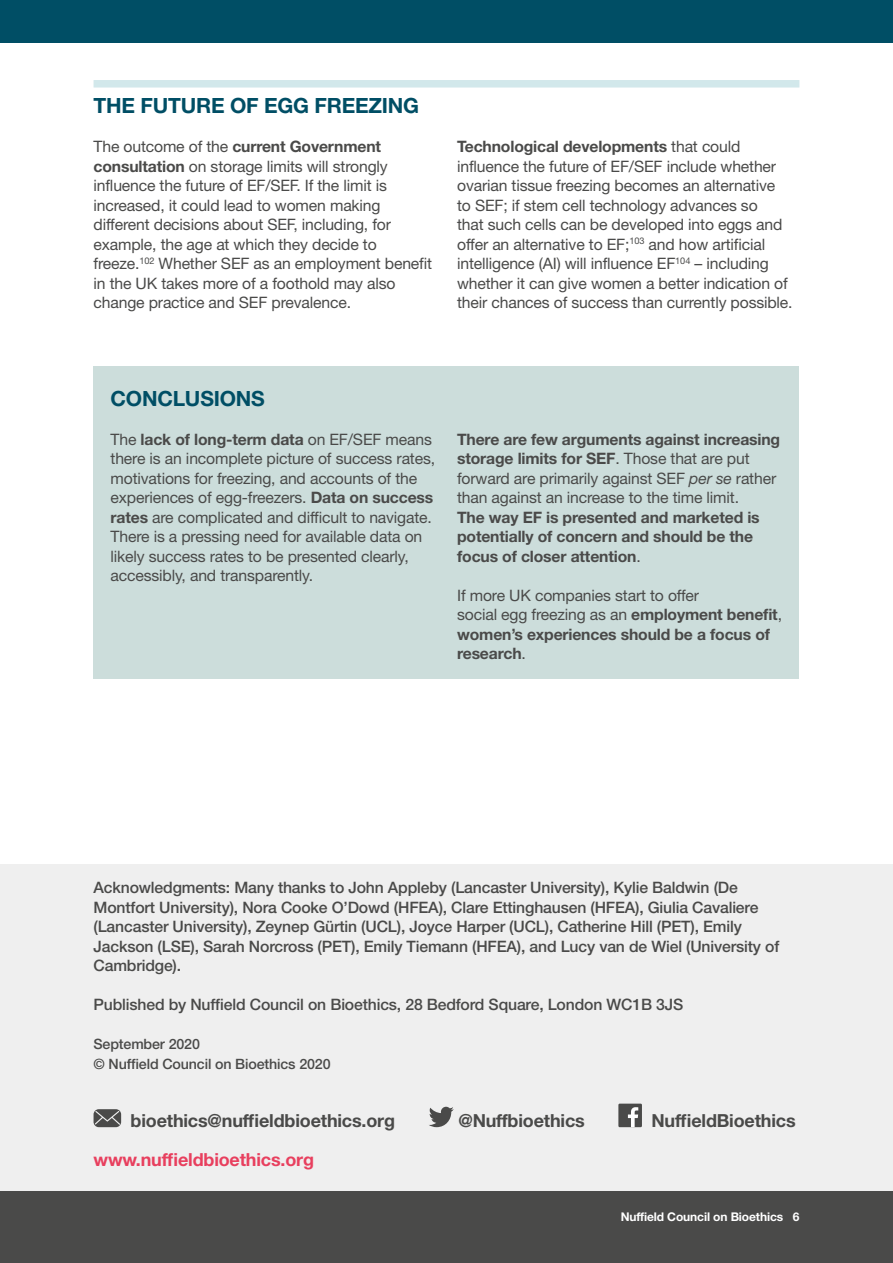
<style>
.page{position:relative;width:893px;height:1263px;background:#fff}
.page>*{position:absolute;margin:0;border:0;box-sizing:border-box;transform-origin:0 0}
.t1{font:700 21px "Helvetica Neue LT Pro";letter-spacing:-.01em;color:#004e65}
.t2{font:700 18px "Helvetica Neue LT Pro";letter-spacing:-.01em;color:#4a4a49}
.t3{font:700 18px "Helvetica Neue LT Pro";letter-spacing:-.01em;color:#e83f5e}
.t4{font:15.75px/19.5px "Helvetica Neue LT Pro";letter-spacing:-.01em;color:#4a4a49}
.t5{font:500 15.75px/19.5px "Helvetica Neue LT Pro";letter-spacing:-.01em;color:#4a4a49}
.t6{font:700 15.75px/19.5px "Helvetica Neue LT Pro";letter-spacing:-.01em;color:#4a4a49}
.t7{font:500 14.25px/19.5px "Helvetica Neue LT Pro";letter-spacing:-.01em;color:#4a4a49}
.t8{font:700 12px "Helvetica Neue LT Pro";letter-spacing:-.01em;color:#fff}
.s1{font-weight:700}
.s2{font-style:italic}
.s3{font-weight:400}
</style>
<div class="page">
<div style="left:0;top:864px;width:893px;height:327px;background:#efefef"></div>
<svg style="left:94px;top:1109px;width:27px;height:18px"></svg>
<svg style="left:429px;top:1107px;width:25px;height:20px"></svg>
<div style="left:618px;top:1103px;width:24px;height:24px;background:#4a4a49"></div>
<svg style="left:628px;top:1107px;width:10px;height:20px"></svg>
<div style="left:94px;top:367px;width:705px;height:312px;background:#ccdddb"></div>
<div style="left:94px;top:80px;width:705px;height:8px;background:#d2e8eb"></div>
<div style="left:0;top:1191px;width:893px;height:72px;background:#4a4a49"></div>
<div style="left:0;top:0;width:893px;height:43px;background:#004e65"></div>
<h1 class="t1" style="left:94px;top:92px;width:327px">THE FUTURE OF EGG FREEZING</h1>
<p class="t4" style="left:94px;top:136px;width:340px">The outcome of the <span class="s1">current Government consultation</span> on storage limits will strongly influence the future of EF/SEF. If the limit is increased, it could lead to women making different decisions about SEF, including, for example, the age at which they decide to freeze.<sup>102</sup> Whether SEF as an employment benefit in the UK takes more of a foothold may also change practice and SEF prevalence.</p>
<p class="t4" style="left:457px;top:136px;width:337px"><span class="s1">Technological developments</span> that could influence the future of EF/SEF include whether ovarian tissue freezing becomes an alternative to SEF; if stem cell technology advances so<br>that such cells can be developed into eggs and offer an alternative to EF;<sup>103</sup> and how artificial intelligence (AI) will influence EF<sup>104</sup> – including whether it can give women a better indication of their chances of success than currently possible.</p>
<h1 class="t1" style="left:111px;top:385px;width:156px">CONCLUSIONS</h1>
<p class="t4" style="left:111px;top:429px;width:326px">The <span class="s1">lack of long-term data</span> on EF/SEF means there is an incomplete picture of success rates, motivations for freezing, and accounts of the experiences of egg-freezers. <span class="s1">Data on success rates</span> are complicated and difficult to navigate.<br>There is a pressing need for available data on likely success rates to be presented clearly, accessibly, and transparently.</p>
<p class="t4" style="left:457px;top:429px;width:325px"><span class="s1">There are few arguments against increasing storage limits for SEF</span>. Those that are put forward are primarily against SEF <span class="s2">per se</span> rather than against an increase to the time limit.</p>
<p class="t6" style="left:457px;top:507px;width:304px">The way EF is presented and marketed is potentially of concern and should be the focus of closer attention<span class="s3">.</span></p>
<p class="t6" style="left:457px;top:585px;width:326px"><span class="s3">If more UK companies start to offer<br>social egg freezing as an</span> employment benefit<span class="s3">, </span>women’s experiences should be a focus of research<span class="s3">.</span></p>
<p class="t5" style="left:94px;top:878px;width:687px">Acknowledgments: Many thanks to John Appleby (Lancaster University), Kylie Baldwin (De Montfort University), Nora Cooke O’Dowd (HFEA), Clare Ettinghausen (HFEA), Giulia Cavaliere (Lancaster University), Zeynep Gürtin (UCL), Joyce Harper (UCL), Catherine Hill (PET), Emily Jackson (LSE), Sarah Norcross (PET), Emily Tiemann (HFEA), and Lucy van de Wiel (University of Cambridge).</p>
<p class="t5" style="left:94px;top:995px;width:591px">Published by Nuffield Council on Bioethics, 28 Bedford Square, London WC1B 3JS</p>
<p class="t7" style="left:94px;top:1034px;width:239px">September 2020<br>© Nuffield Council on Bioethics 2020</p>
<p class="t2" style="left:131px;top:1109px;width:266px">bioethics@nuffieldbioethics.org</p>
<p class="t2" style="left:458px;top:1109px;width:128px">@Nuffbioethics</p>
<p class="t2" style="left:651px;top:1109px;width:146px">NuffieldBioethics</p>
<p class="t3" style="left:94px;top:1148px;width:222px">www.nuffieldbioethics.org</p>
<p class="t8" style="left:621px;top:1209px;width:180px">Nuffield Council on Bioethics 6</p>
</div>
